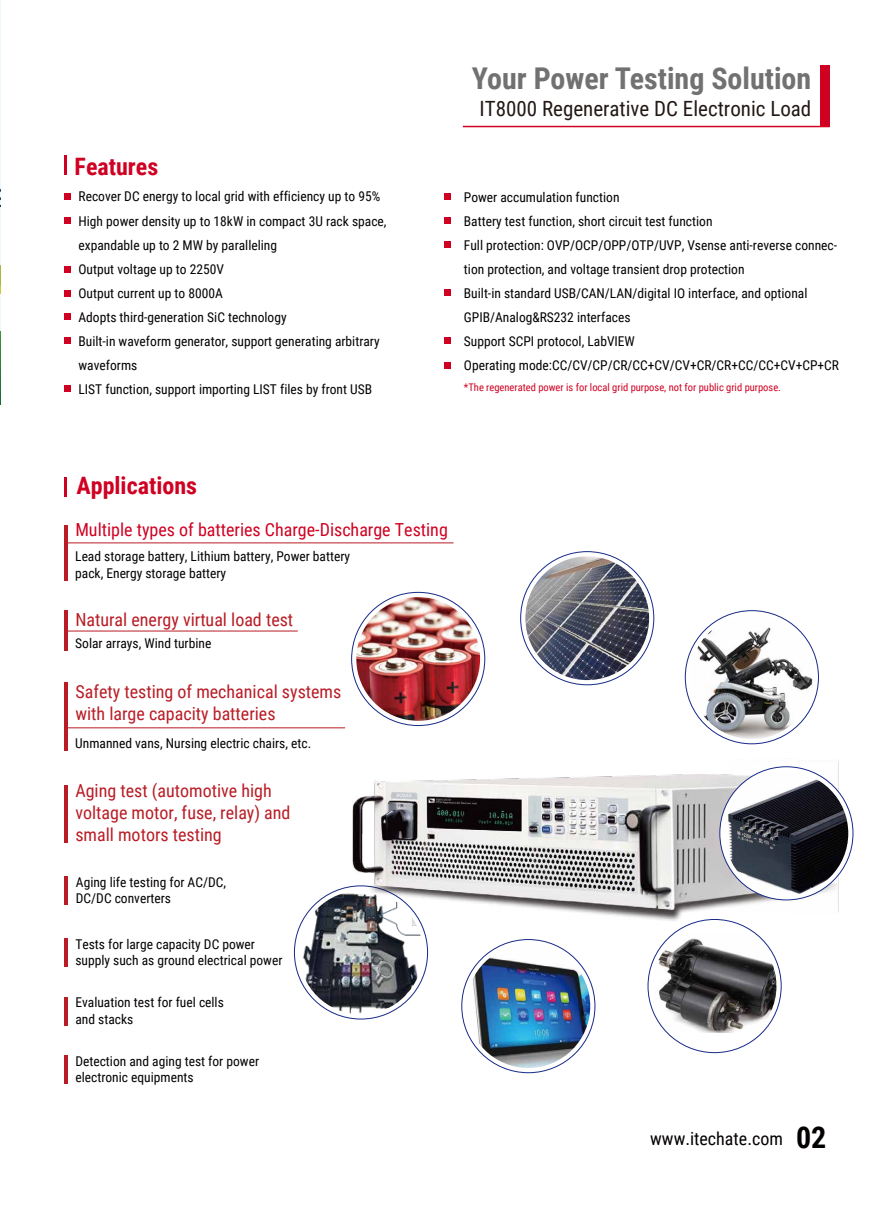
<style>
.page{position:relative;width:893px;height:1212px;background:#fff}
.page>*{position:absolute;margin:0;border:0;box-sizing:border-box;transform-origin:0 0}
.t1{font:700 30px "Roboto Condensed";color:#727171}
.t2{font:700 24px "Roboto Condensed";color:#d00022}
.t3{font:21px "Roboto Condensed";color:#221815}
.t4{font:18px/21.6px "Roboto Condensed";color:#b91c25}
.t5{font:18px "Roboto Condensed";color:#d00022}
.t6{font:18px "Roboto Condensed";color:#040000}
.t7{font:13.5px/24px "Roboto Condensed";color:#040000}
.t8{font:10.5px "Roboto Condensed";color:#d00022}
.s1{font-weight:700;font-size:30px}
</style>
<div class="page">
<hr style="left:0;top:0;width:1px;height:396px;background:#c6e7f6">
<svg style="left:0;top:332px;width:1px;height:73px"></svg>
<svg style="left:0;top:264px;width:1px;height:30px"></svg>
<svg style="left:0;top:175px;width:1px;height:59px"></svg>
<svg style="left:64px;top:193px;width:6px;height:6px"></svg>
<svg style="left:64px;top:217px;width:6px;height:6px"></svg>
<svg style="left:64px;top:266px;width:6px;height:6px"></svg>
<svg style="left:64px;top:314px;width:6px;height:6px"></svg>
<svg style="left:64px;top:338px;width:6px;height:6px"></svg>
<svg style="left:64px;top:385px;width:6px;height:6px"></svg>
<div style="left:64px;top:290px;width:6px;height:7px;background:#d00022"></div>
<svg style="left:445px;top:193px;width:6px;height:6px"></svg>
<div style="left:445px;top:217px;width:6px;height:7px;background:#d00022"></div>
<div style="left:445px;top:241px;width:6px;height:7px;background:#d00022"></div>
<div style="left:445px;top:289px;width:6px;height:7px;background:#d00022"></div>
<svg style="left:445px;top:338px;width:6px;height:6px"></svg>
<svg style="left:445px;top:363px;width:6px;height:6px"></svg>
<hr style="left:64px;top:155px;width:3px;height:20px;background:#d00022">
<hr style="left:64px;top:525px;width:4px;height:56px;background:#b91c25">
<hr style="left:66px;top:543px;width:387px;height:1px;background:#b91c25">
<hr style="left:64px;top:611px;width:4px;height:40px;background:#b91c25">
<hr style="left:66px;top:631px;width:232px;height:1px;background:#b91c25">
<hr style="left:64px;top:1055px;width:4px;height:29px;background:#b91c25">
<hr style="left:64px;top:997px;width:4px;height:28px;background:#b91c25">
<hr style="left:64px;top:938px;width:4px;height:28px;background:#b91c25">
<hr style="left:64px;top:876px;width:4px;height:28px;background:#b91c25">
<hr style="left:64px;top:785px;width:4px;height:58px;background:#b91c25">
<hr style="left:64px;top:683px;width:4px;height:68px;background:#b91c25">
<hr style="left:66px;top:727px;width:279px;height:1px;background:#b91c25">
<hr style="left:64px;top:477px;width:3px;height:20px;background:#d00022">
<svg style="left:352px;top:592px;width:133px;height:133px"></svg>
<img style="left:356px;top:597px;width:124px;height:124px;border-radius:62px">
<svg style="left:521px;top:552px;width:133px;height:133px"></svg>
<img style="left:525px;top:556px;width:124px;height:124px;border-radius:62px">
<img style="left:299px;top:890px;width:124px;height:124px;border-radius:62px">
<img style="left:308px;top:633px;width:546px;height:441px">
<svg style="left:720px;top:767px;width:133px;height:133px"></svg>
<img style="left:724px;top:771px;width:124px;height:124px;border-radius:62px">
<div style="left:820px;top:65px;width:10px;height:62px;background:#cf0022"></div>
<hr style="left:463px;top:126px;width:367px;height:1px;background:#cf0022">
<p class="t2" style="left:75px;top:149px;width:85px">Features</p>
<p class="t1" style="left:472px;top:58px;width:341px">Your Power Testing Solution</p>
<p class="t3" style="left:479px;top:94px;width:333px">IT8000 Regenerative DC Electronic Load</p>
<p class="t7" style="left:79px;top:184px;width:310px">Recover DC energy to local grid with efficiency up to 95% High power density up to 18kW in compact 3U rack space, expandable up to 2 MW by paralleling<br>Output voltage up to 2250V<br>Output current up to 8000A<br>Adopts third-generation SiC technology<br>Built-in waveform generator, support generating arbitrary waveforms<br>LIST function, support importing LIST files by front USB</p>
<p class="t7" style="left:464px;top:184px;width:377px">Power accumulation function<br>Battery test function, short circuit test function<br>Full protection: OVP/OCP/OPP/OTP/UVP, Vsense anti-reverse connec&shy;tion protection, and voltage transient drop protection<br>Built-in standard USB/CAN/LAN/digital IO interface, and optional GPIB/Analog&amp;RS232 interfaces<br>Support SCPI protocol, LabVIEW<br>Operating mode:CC/CV/CP/CR/CC+CV/CV+CR/CR+CC/CC+CV+CP+CR</p>
<p class="t8" style="left:464px;top:380px;width:319px">*The regenerated power is for local grid purpose, not for public grid purpose.</p>
<p class="t2" style="left:76px;top:469px;width:122px">Applications</p>
<p class="t5" style="left:75px;top:517px;width:374px">Multiple types of batteries Charge-Discharge Testing</p>
<p class="t7" style="left:75px;top:548px;width:276px;line-height:16.2px">Lead storage battery, Lithium battery, Power battery pack, Energy storage battery</p>
<p class="t4" style="left:75px;top:608px;width:219px">Natural energy virtual load test</p>
<p class="t7" style="left:75px;top:630px;width:138px">Solar arrays, Wind turbine</p>
<p class="t4" style="left:75px;top:680px;width:267px">Safety testing of mechanical systems with large capacity batteries</p>
<p class="t7" style="left:75px;top:730px;width:237px">Unmanned vans, Nursing electric chairs, etc.</p>
<p class="t4" style="left:75px;top:779px;width:217px">Aging test (automotive high voltage motor, fuse, relay) and small motors testing</p>
<p class="t7" style="left:76px;top:874px;width:152px;line-height:16.2px">Aging life testing for AC/DC,<br>DC/DC converters</p>
<p class="t7" style="left:75px;top:935px;width:209px;line-height:16.2px">Tests for large capacity DC power supply such as ground electrical power</p>
<p class="t7" style="left:75px;top:994px;width:150px;line-height:16.2px">Evaluation test for fuel cells and stacks</p>
<p class="t7" style="left:75px;top:1052px;width:185px;line-height:16.2px">Detection and aging test for power electronic equipments</p>
<p class="t6" style="left:650px;top:1125px;width:178px">www.itechate.com <span class="s1">02</span></p>
</div>
